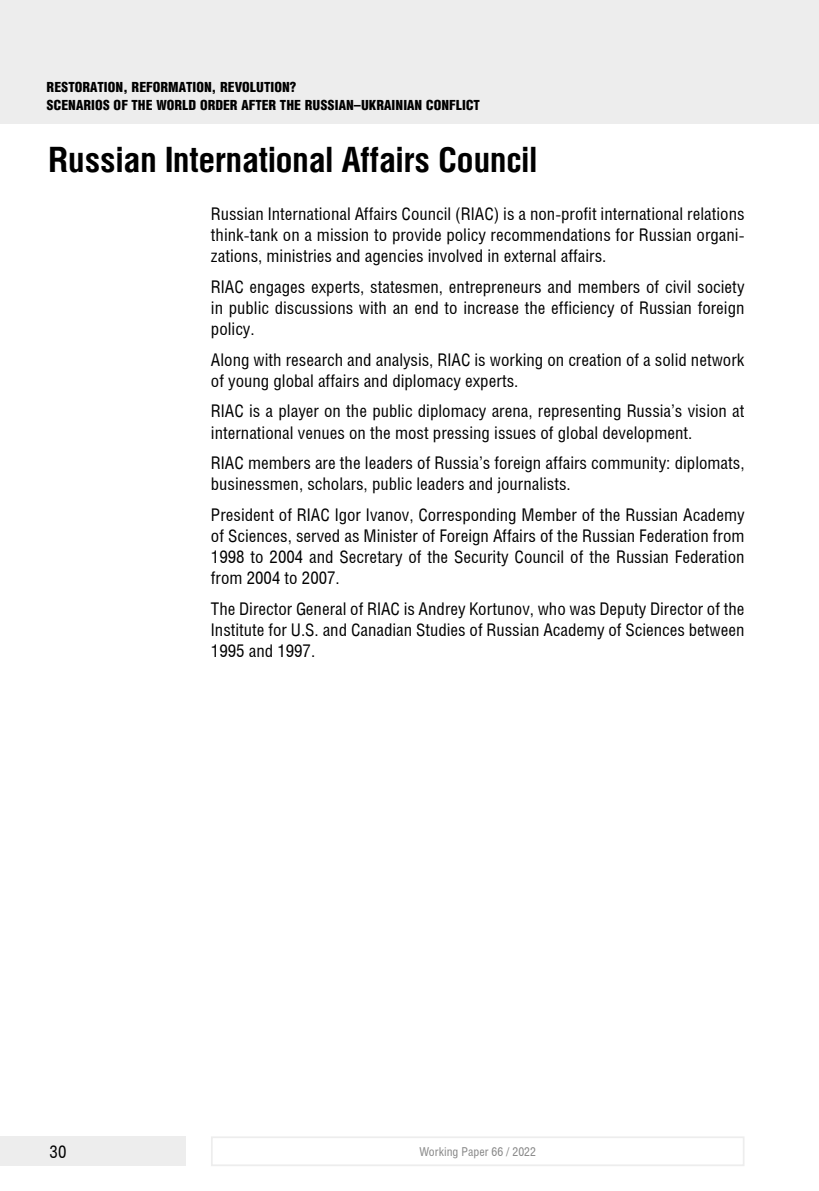
<style>
.page{position:relative;width:819px;height:1191px;background:#fff}
.page>*{position:absolute;margin:0;border:0;box-sizing:border-box;transform-origin:0 0}
.t1{font:700 35px "Helios Cond";color:#000}
.t2{font:17.5px/21px "Helios Cond";color:#000;text-align:justify}
.t3{font:900 14px/17.5px "Helios Cond";color:#000}
.t4{font:12.25px "Helios Cond";color:#878787}
</style>
<div class="page">
<div style="left:0;top:0;width:819px;height:124px;background:#ededed"></div>
<div style="left:0;top:1136px;width:186px;height:30px;background:#ededed"></div>
<div style="left:211px;top:1136px;width:533px;height:30px;border:2px solid #ededed"></div>
<p class="t3" style="left:47px;top:79px;width:435px">RESTORATION, REFORMATION, REVOLUTION?<br>SCENARIOS OF THE WORLD ORDER AFTER THE RUSSIAN–UKRAINIAN CONFLICT</p>
<h1 class="t1" style="left:49px;top:139px;width:490px">Russian International Affairs Council</h1>
<p class="t2" style="left:211px;top:203px;width:535px">Russian International Affairs Council (RIAC) is a non-profit international relations think-tank on a mission to provide policy recommendations for Russian organi&shy;zations, ministries and agencies involved in external affairs.</p>
<p class="t2" style="left:211px;top:275px;width:535px">RIAC engages experts, statesmen, entrepreneurs and members of civil society in public discussions with an end to increase the efficiency of Russian foreign policy.</p>
<p class="t2" style="left:211px;top:348px;width:535px">Along with research and analysis, RIAC is working on creation of a solid network of young global affairs and diplomacy experts.</p>
<p class="t2" style="left:211px;top:400px;width:535px">RIAC is a player on the public diplomacy arena, representing Russia’s vision at international venues on the most pressing issues of global development.</p>
<p class="t2" style="left:211px;top:452px;width:535px">RIAC members are the leaders of Russia’s foreign affairs community: diplomats, businessmen, scholars, public leaders and journalists.</p>
<p class="t2" style="left:211px;top:504px;width:535px">President of RIAC Igor Ivanov, Corresponding Member of the Russian Academy of Sciences, served as Minister of Foreign Affairs of the Russian Federation from 1998 to 2004 and Secretary of the Security Council of the Russian Federation from 2004 to 2007.</p>
<p class="t2" style="left:211px;top:598px;width:535px">The Director General of RIAC is Andrey Kortunov, who was Deputy Director of the Institute for U.S. and Canadian Studies of Russian Academy of Sciences between 1995 and 1997.</p>
<p class="t2" style="left:50px;top:1141px;width:18px">30</p>
<p class="t4" style="left:419px;top:1144px;width:118px">Working Paper 66 / 2022</p>
</div>
